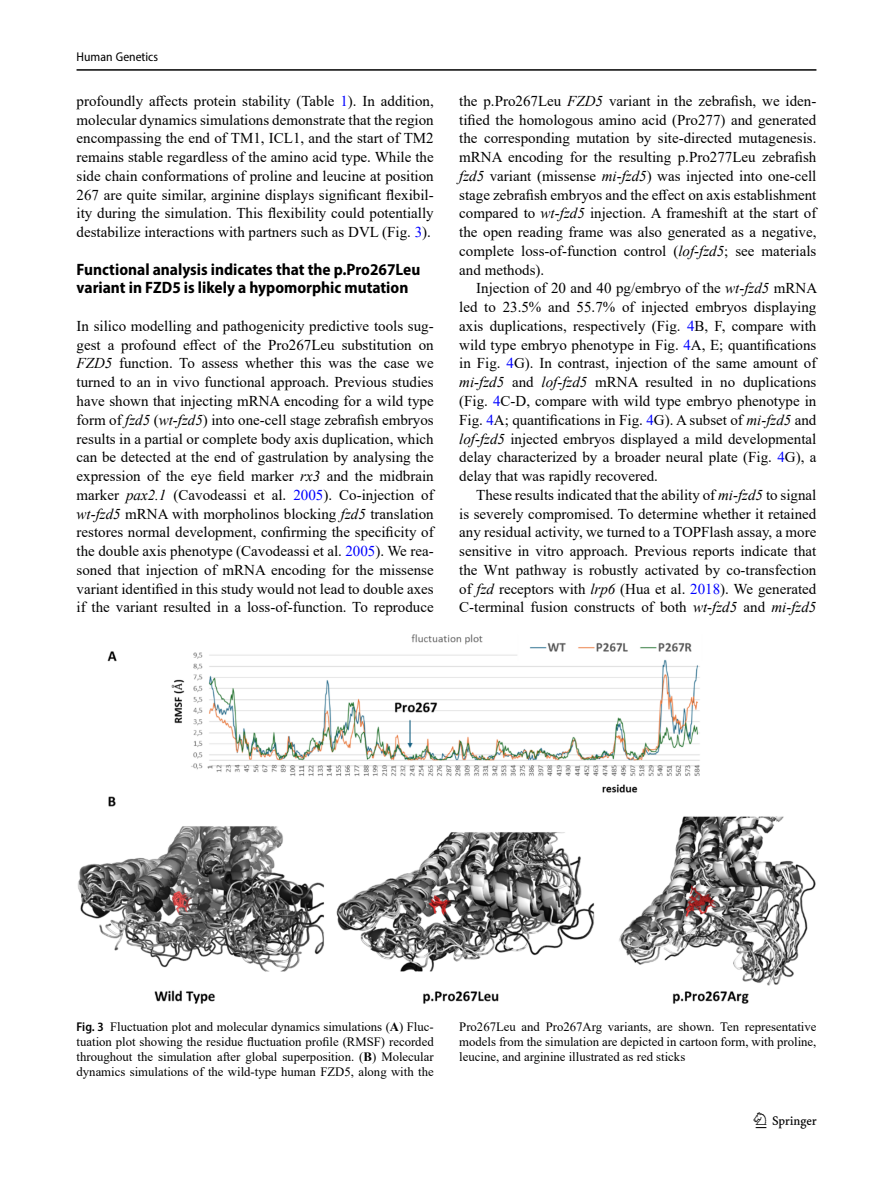
<style>
.page{position:relative;width:893px;height:1187px;background:#fff}
.page>*{position:absolute;margin:0;border:0;box-sizing:border-box;transform-origin:0 0}
.t1{font:22.5px "Springnew";color:#000}
.Head_2{font:700 semi-condensed 16.5px/18.8px "Myriad Pro";color:#000}
.Body_Text{font:15px/18.8px "Times New Roman";color:#000;text-align:justify}
.Body_Text_Indent{font:15px/18.8px "Times New Roman";color:#000;text-align:justify}
.Figure_Caption{font:12.75px/15px "Times New Roman";color:#000;text-align:justify}
.t2{font:semi-condensed 12.75px "Myriad Pro";color:#000}
.s1{color:#00f}
.s2{font-style:italic}
.s3{font-family:"Myriad Pro";font-weight:600;font-stretch:semi-condensed}
.s4{font-weight:700}
</style>
<div class="page">
<hr style="left:77px;top:69px;width:739px;height:2px;background:#000">
<img style="left:77px;top:634px;width:739px;height:370px">
<p class="t2" style="left:77px;top:49px;width:83px">Human Genetics</p>
<p class="Body_Text" style="left:77px;top:91px;width:359px">profoundly affects protein stability (Table <span class="s1">1</span>). In addition, molecular dynamics simulations demonstrate that the region encompassing the end of TM1, ICL1, and the start of TM2 remains stable regardless of the amino acid type. While the side chain conformations of proline and leucine at position 267 are quite similar, arginine displays significant flexibil&shy;ity during the simulation. This flexibility could potentially destabilize interactions with partners such as DVL (Fig. <span class="s1">3</span>).</p>
<p class="Head_2" style="left:77px;top:259px;width:345px">Functional analysis indicates that the p.Pro267Leu variant in FZD5 is likely a hypomorphic mutation</p>
<p class="Body_Text" style="left:77px;top:316px;width:359px">In silico modelling and pathogenicity predictive tools sug&shy;gest a profound effect of the Pro267Leu substitution on <span class="s2">FZD5</span> function. To assess whether this was the case we turned to an in vivo functional approach. Previous studies have shown that injecting mRNA encoding for a wild type form of <span class="s2">fzd5</span> (<span class="s2">wt-fzd5</span>) into one-cell stage zebrafish embryos results in a partial or complete body axis duplication, which can be detected at the end of gastrulation by analysing the expression of the eye field marker <span class="s2">rx3</span> and the midbrain marker <span class="s2">pax2.1</span> (Cavodeassi et al. <span class="s1">2005</span>). Co-injection of <span class="s2">wt-fzd5</span> mRNA with morpholinos blocking <span class="s2">fzd5</span> translation restores normal development, confirming the specificity of the double axis phenotype (Cavodeassi et al. <span class="s1">2005</span>). We rea&shy;soned that injection of mRNA encoding for the missense variant identified in this study would not lead to double axes if the variant resulted in a loss-of-function. To reproduce</p>
<p class="Body_Text" style="left:459px;top:91px;width:359px">the p.Pro267Leu <span class="s2">FZD5</span> variant in the zebrafish, we iden&shy;tified the homologous amino acid (Pro277) and generated the corresponding mutation by site-directed mutagenesis. mRNA encoding for the resulting p.Pro277Leu zebrafish <span class="s2">fzd5</span> variant (missense <span class="s2">mi-fzd5</span>) was injected into one-cell stage zebrafish embryos and the effect on axis establishment compared to <span class="s2">wt-fzd5</span> injection. A frameshift at the start of the open reading frame was also generated as a negative, complete loss-of-function control (<span class="s2">lof-fzd5</span>; see materials and methods).</p>
<p class="Body_Text_Indent" style="left:459px;top:278px;width:359px;text-indent:17px">Injection of 20 and 40 pg/embryo of the <span class="s2">wt-fzd5</span> mRNA led to 23.5% and 55.7% of injected embryos displaying axis duplications, respectively (Fig. <span class="s1">4</span>B, F, compare with wild type embryo phenotype in Fig. <span class="s1">4</span>A, E; quantifications in Fig. <span class="s1">4</span>G). In contrast, injection of the same amount of <span class="s2">mi-fzd5</span> and <span class="s2">lof-fzd5</span> mRNA resulted in no duplications (Fig. <span class="s1">4</span>C-D, compare with wild type embryo phenotype in Fig. <span class="s1">4</span>A; quantifications in Fig. <span class="s1">4</span>G). A subset of <span class="s2">mi-fzd5</span> and <span class="s2">lof-fzd5</span> injected embryos displayed a mild developmental delay characterized by a broader neural plate (Fig. <span class="s1">4</span>G), a delay that was rapidly recovered.</p>
<p class="Body_Text_Indent" style="left:459px;top:485px;width:359px;text-indent:17px">These results indicated that the ability of <span class="s2">mi-fzd5</span> to signal is severely compromised. To determine whether it retained any residual activity, we turned to a TOPFlash assay, a more sensitive in vitro approach. Previous reports indicate that the Wnt pathway is robustly activated by co-transfection of <span class="s2">fzd</span> receptors with <span class="s2">lrp6</span> (Hua et al. <span class="s1">2018</span>). We generated C-terminal fusion constructs of both <span class="s2">wt-fzd5</span> and <span class="s2">mi-fzd5</span></p>
<p class="Figure_Caption" style="left:77px;top:1018px;width:359px"><span class="s3">Fig. 3</span> Fluctuation plot and molecular dynamics simulations (<span class="s4">A</span>) Fluc&shy;tuation plot showing the residue fluctuation profile (RMSF) recorded throughout the simulation after global superposition. (<span class="s4">B</span>) Molecular dynamics simulations of the wild-type human FZD5, along with the</p>
<p class="Figure_Caption" style="left:459px;top:1018px;width:359px">Pro267Leu and Pro267Arg variants, are shown. Ten representative models from the simulation are depicted in cartoon form, with proline, leucine, and arginine illustrated as red sticks</p>
<h1 class="t1" style="left:756px;top:1107px;width:63px">1 3</h1>
</div>
